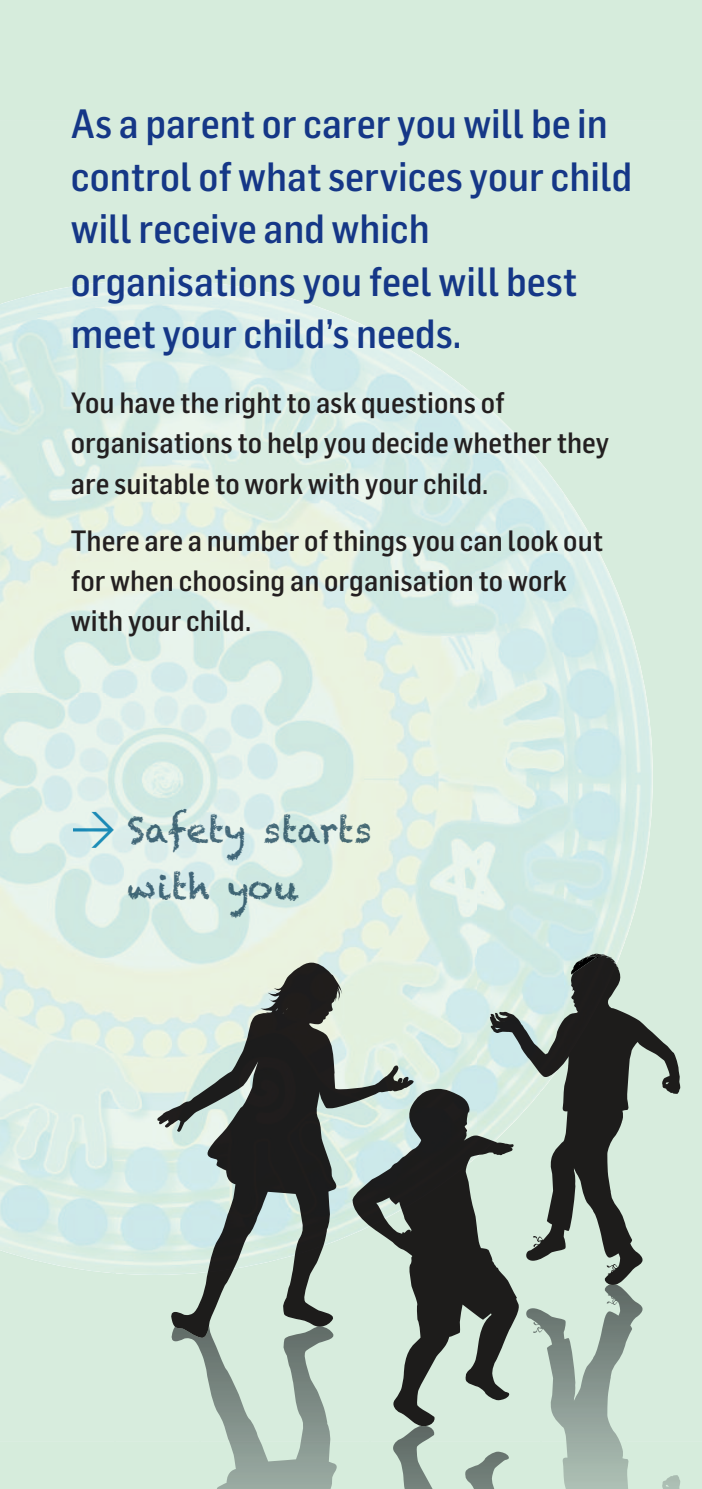
<style>
.page{position:relative;width:702px;height:1489px;background:#fff}
.page>*{position:absolute;margin:0;border:0;box-sizing:border-box;transform-origin:0 0}
.t1{font:500 40px/52.5px "Flama Semicond";color:#153787}
.t2{font:35px/57.5px "Chalkduster";color:#4d6f83;text-align:center}
.t3{font:500 28.75px/40px "Flama Semicond";color:#231f20}
.s1{font-family:"DIN";font-size:45px;color:#2095c6}
</style>
<div class="page">
<div style="left:0;top:0;width:702px;height:1488px;background:#d7ecdd"></div>
<div style="left:476px;top:279px;width:177px;height:16px;background:#d7ecdd"></div>
<div style="left:476px;top:295px;width:177px;height:88px;background:#d7ecdd"></div>
<div style="left:476px;top:383px;width:177px;height:89px;background:#d7ecdd"></div>
<div style="left:565px;top:472px;width:88px;height:20px;background:#d7ecdd"></div>
<img style="left:0;top:279px;width:476px;height:995px">
<img style="left:475px;top:395px;width:90px;height:456px">
<img style="left:564px;top:492px;width:89px;height:359px">
<svg style="left:135px;top:851px;width:567px;height:637px;background:#d8ebe1"></svg>
<svg style="left:157px;top:1337px;width:179px;height:151px;background:#bacdc1"></svg>
<svg style="left:157px;top:962px;width:258px;height:375px;background:#97a39b"></svg>
<svg style="left:351px;top:1088px;width:168px;height:213px;background:#6b746f"></svg>
<svg style="left:350px;top:1301px;width:270px;height:187px;background:#adbeb3"></svg>
<svg style="left:490px;top:953px;width:190px;height:331px;background:#9ba9a0"></svg>
<svg style="left:570px;top:956px;width:28px;height:18px"></svg>
<h1 class="t1" style="left:71px;top:101px;width:563px">As a parent or carer you will be in control of what services your child will receive and which organisations you feel will best meet your child’s needs.</h1>
<p class="t3" style="left:71px;top:386px;width:539px">You have the right to ask questions of organisations to help you decide whether they are suitable to work with your child.</p>
<p class="t3" style="left:71px;top:523px;width:533px">There are a number of things you can look out for when choosing an organisation to work with your child.</p>
<p class="t2" style="left:71px;top:800px;width:302px"><span class="s1">&gt;</span> Safety starts with you</p>
</div>
